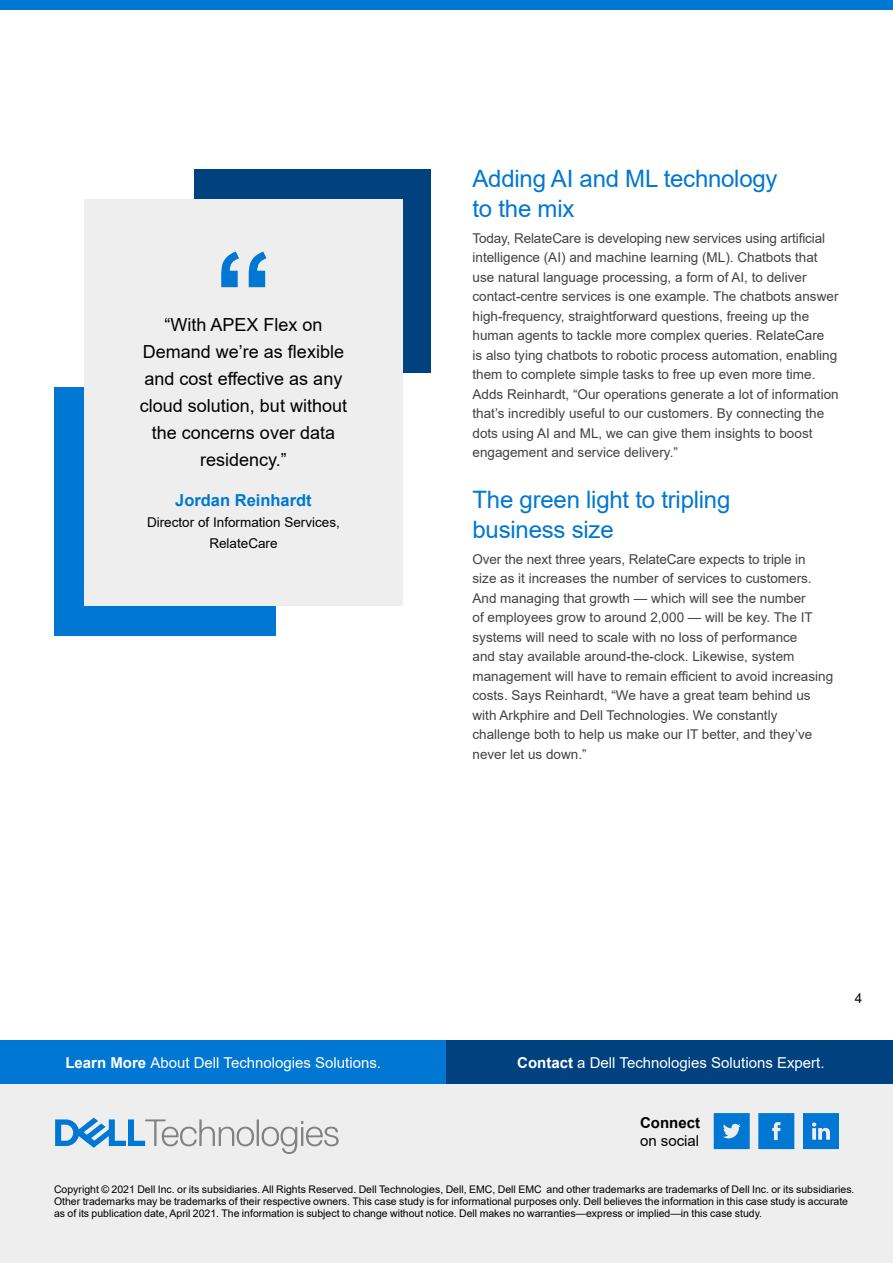
<style>
.page{position:relative;width:893px;height:1263px;background:#fff}
.page>*{position:absolute;margin:0;border:0;box-sizing:border-box;transform-origin:0 0}
.t1{font:700 120px "Arial";color:#0077d2}
.t2{font:24px/30px "Arial";letter-spacing:-.01em;color:#0077d2}
.t3{font:18px/27px "Arial";color:#000;text-align:center}
.t4{font:700 16.5px "Arial";color:#0077d2}
.CTA_call_out{font:15px "Arial";color:#fff}
.CTA_call_out-2{font:15px/18px "Arial";color:#000}
.t5{font:13.5px/19.5px "Arial";color:#424242}
.t6{font:13.5px/21px "Arial";color:#000;text-align:center}
.LAST_PAGE_Disclaimer{font:10.5px/12px "Arial";color:#000}
.s1{font-weight:700}
</style>
<div class="page">
<div style="left:0;top:1040px;width:446px;height:44px;background:#0077d2"></div>
<div style="left:446px;top:1040px;width:447px;height:44px;background:#00427f"></div>
<div style="left:0;top:1084px;width:893px;height:179px;background:#eee"></div>
<svg style="left:758px;top:1113px;width:36px;height:36px"></svg>
<svg style="left:714px;top:1113px;width:36px;height:36px"></svg>
<svg style="left:803px;top:1113px;width:36px;height:36px"></svg>
<svg style="left:55px;top:1118px;width:284px;height:36px"></svg>
<div style="left:0;top:0;width:893px;height:10px;background:#0077d2"></div>
<div style="left:194px;top:170px;width:236px;height:203px;background:#00427f"></div>
<div style="left:54px;top:387px;width:222px;height:249px;background:#0077d2"></div>
<div style="left:84px;top:199px;width:319px;height:407px;background:#eee"></div>
<p class="t1" style="left:213px;top:212px;width:61px">“</p>
<p class="t3" style="left:140px;top:311px;width:209px">“With APEX Flex on<br>Demand we’re as flexible and cost effective as any cloud solution, but without the concerns over data residency.”</p>
<p class="t4" style="left:175px;top:489px;width:138px">Jordan Reinhardt</p>
<p class="t6" style="left:147px;top:512px;width:194px">Director of Information Services,<br>RelateCare</p>
<p class="t2" style="left:472px;top:163px;width:307px">Adding AI and ML technology to the mix</p>
<p class="t5" style="left:472px;top:228px;width:368px">Today, RelateCare is developing new services using artificial intelligence (AI) and machine learning (ML). Chatbots that use natural language processing, a form of AI, to deliver contact-centre services is one example. The chatbots answer high-frequency, straightforward questions, freeing up the human agents to tackle more complex queries. RelateCare<br>is also tying chatbots to robotic process automation, enabling them to complete simple tasks to free up even more time.<br>Adds Reinhardt, “Our operations generate a lot of information that’s incredibly useful to our customers. By connecting the dots using AI and ML, we can give them insights to boost engagement and service delivery.”</p>
<p class="t2" style="left:472px;top:484px;width:259px">The green light to tripling business size</p>
<p class="t5" style="left:472px;top:549px;width:362px">Over the next three years, RelateCare expects to triple in<br>size as it increases the number of services to customers.<br>And managing that growth — which will see the number<br>of employees grow to around 2,000 — will be key. The IT systems will need to scale with no loss of performance<br>and stay available around-the-clock. Likewise, system management will have to remain efficient to avoid increasing costs. Says Reinhardt, “We have a great team behind us with Arkphire and Dell Technologies. We constantly challenge both to help us make our IT better, and they’ve never let us down.”</p>
<p class="CTA_call_out" style="left:65px;top:1052px;width:317px"><span class="s1">Learn More</span> About Dell Technologies Solutions.</p>
<p class="CTA_call_out" style="left:517px;top:1052px;width:309px"><span class="s1">Contact</span> a Dell Technologies Solutions Expert.</p>
<p class="t6" style="left:855px;top:987px;width:9px">4</p>
<p class="CTA_call_out-2" style="left:640px;top:1113px;width:61px"><span class="s1">Connect </span>on social</p>
<p class="LAST_PAGE_Disclaimer" style="left:54px;top:1183px;width:802px">Copyright © 2021 Dell Inc. or its subsidiaries. All Rights Reserved. Dell Technologies, Dell, EMC, Dell EMC and other trademarks are trademarks of Dell Inc. or its subsidiaries.<br>Other trademarks may be trademarks of their respective owners. This case study is for informational purposes only. Dell believes the information in this case study is accurate as of its publication date, April 2021. The information is subject to change without notice. Dell makes no warranties—express or implied—in this case study.</p>
</div>
